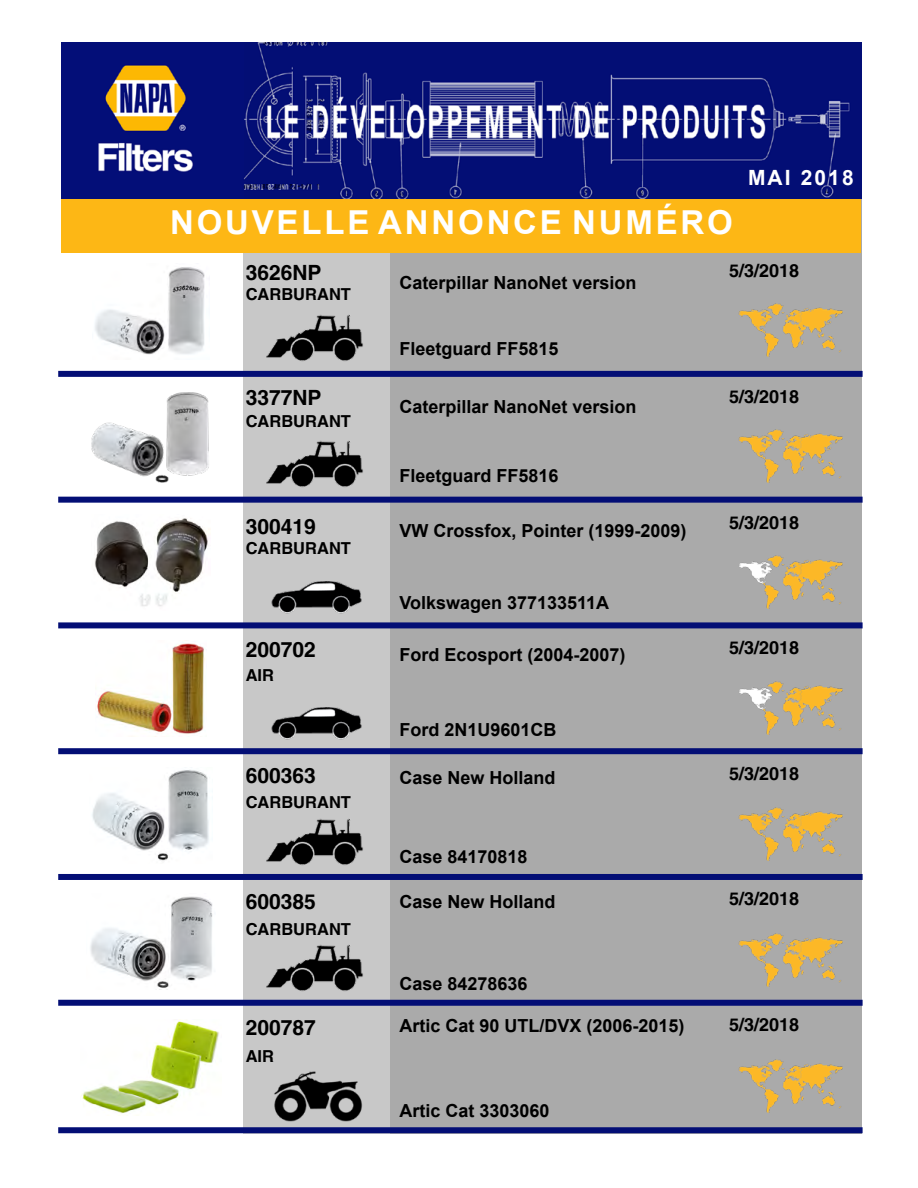
<style>
.page{position:relative;width:918px;height:1188px;background:#fff}
.page>*{position:absolute;margin:0;border:0;box-sizing:border-box;transform-origin:0 0}
.t1{font:700 33px "Arial";letter-spacing:.085em;color:#fff}
.t2{font:700 21px "AG Helvetica";color:#000}
.t3{font:700 21px "Arial";letter-spacing:.1em;color:#fff}
.t4{font:700 18px "Arial";color:#000}
.t5{font:700 18px "AG Helvetica";color:#000}
.t6{font:700 16.5px "AG Helvetica";color:#000}
</style>
<div class="page">
<div style="left:243px;top:42px;width:147px;height:1092px;background:#c8c8c8"></div>
<div style="left:390px;top:42px;width:472px;height:1092px;background:#aaa"></div>
<img style="left:95px;top:267px;width:110px;height:88px">
<img style="left:94px;top:518px;width:116px;height:89px">
<img style="left:91px;top:392px;width:118px;height:91px">
<img style="left:95px;top:640px;width:110px;height:97px">
<img style="left:92px;top:770px;width:117px;height:91px">
<img style="left:90px;top:896px;width:123px;height:94px">
<img style="left:81px;top:1019px;width:138px;height:95px">
<div style="left:58px;top:497px;width:805px;height:6px;background:#030e75"></div>
<div style="left:58px;top:622px;width:805px;height:6px;background:#030e75"></div>
<div style="left:58px;top:748px;width:805px;height:6px;background:#030e75"></div>
<div style="left:58px;top:874px;width:805px;height:6px;background:#030e75"></div>
<div style="left:58px;top:1000px;width:805px;height:6px;background:#030e75"></div>
<div style="left:58px;top:1127px;width:805px;height:6px;background:#030e75"></div>
<div style="left:58px;top:371px;width:805px;height:6px;background:#030e75"></div>
<img style="left:738px;top:303px;width:105px;height:54px">
<img style="left:738px;top:429px;width:105px;height:54px">
<img style="left:739px;top:555px;width:104px;height:54px">
<img style="left:739px;top:681px;width:104px;height:54px">
<img style="left:738px;top:807px;width:105px;height:54px">
<img style="left:738px;top:933px;width:105px;height:54px">
<img style="left:738px;top:1059px;width:105px;height:54px">
<img style="left:266px;top:315px;width:97px;height:47px">
<img style="left:266px;top:441px;width:97px;height:47px">
<img style="left:271px;top:581px;width:91px;height:33px">
<img style="left:271px;top:707px;width:91px;height:33px">
<img style="left:266px;top:819px;width:97px;height:47px">
<img style="left:266px;top:945px;width:97px;height:47px">
<img style="left:274px;top:1071px;width:89px;height:51px">
<img style="left:62px;top:42px;width:800px;height:157px">
<div style="left:62px;top:199px;width:799px;height:54px;background:#fdb715"></div>
<h1 class="t1" style="left:170px;top:200px;width:564px">NOUVELLE ANNONCE NUMÉRO</h1>
<p class="t3" style="left:748px;top:163px;width:107px">MAI 2018</p>
<p class="t2" style="left:246px;top:260px;width:77px">3626NP</p>
<p class="t6" style="left:246px;top:285px;width:107px">CARBURANT</p>
<p class="t2" style="left:246px;top:386px;width:77px">3377NP</p>
<p class="t6" style="left:246px;top:412px;width:107px">CARBURANT</p>
<p class="t2" style="left:246px;top:515px;width:72px">300419</p>
<p class="t6" style="left:246px;top:539px;width:107px">CARBURANT</p>
<p class="t2" style="left:246px;top:638px;width:72px">200702</p>
<p class="t6" style="left:246px;top:666px;width:30px">AIR</p>
<p class="t2" style="left:246px;top:764px;width:72px">600363</p>
<p class="t6" style="left:246px;top:793px;width:107px">CARBURANT</p>
<p class="t2" style="left:246px;top:889px;width:72px">600385</p>
<p class="t6" style="left:246px;top:920px;width:107px">CARBURANT</p>
<p class="t2" style="left:246px;top:1016px;width:72px">200787</p>
<p class="t6" style="left:246px;top:1046px;width:30px">AIR</p>
<p class="t4" style="left:399px;top:270px;width:239px">Caterpillar NanoNet version</p>
<p class="t4" style="left:399px;top:336px;width:161px">Fleetguard FF5815</p>
<p class="t4" style="left:399px;top:394px;width:239px">Caterpillar NanoNet version</p>
<p class="t4" style="left:399px;top:463px;width:161px">Fleetguard FF5816</p>
<p class="t4" style="left:399px;top:518px;width:289px">VW Crossfox, Pointer (1999-2009)</p>
<p class="t4" style="left:399px;top:590px;width:211px">Volkswagen 377133511A</p>
<p class="t4" style="left:399px;top:642px;width:228px">Ford Ecosport (2004-2007)</p>
<p class="t4" style="left:399px;top:717px;width:159px">Ford 2N1U9601CB</p>
<p class="t4" style="left:399px;top:765px;width:158px">Case New Holland</p>
<p class="t4" style="left:399px;top:844px;width:130px">Case 84170818</p>
<p class="t4" style="left:399px;top:889px;width:158px">Case New Holland</p>
<p class="t4" style="left:399px;top:971px;width:130px">Case 84278636</p>
<p class="t4" style="left:399px;top:1013px;width:287px">Artic Cat 90 UTL/DVX (2006-2015)</p>
<p class="t4" style="left:399px;top:1098px;width:152px">Artic Cat 3303060</p>
<p class="t5" style="left:729px;top:261px;width:72px">5/3/2018</p>
<p class="t5" style="left:729px;top:387px;width:72px">5/3/2018</p>
<p class="t5" style="left:729px;top:512px;width:72px">5/3/2018</p>
<p class="t5" style="left:729px;top:638px;width:72px">5/3/2018</p>
<p class="t5" style="left:729px;top:763px;width:72px">5/3/2018</p>
<p class="t5" style="left:729px;top:889px;width:72px">5/3/2018</p>
<p class="t5" style="left:729px;top:1014px;width:72px">5/3/2018</p>
</div>
